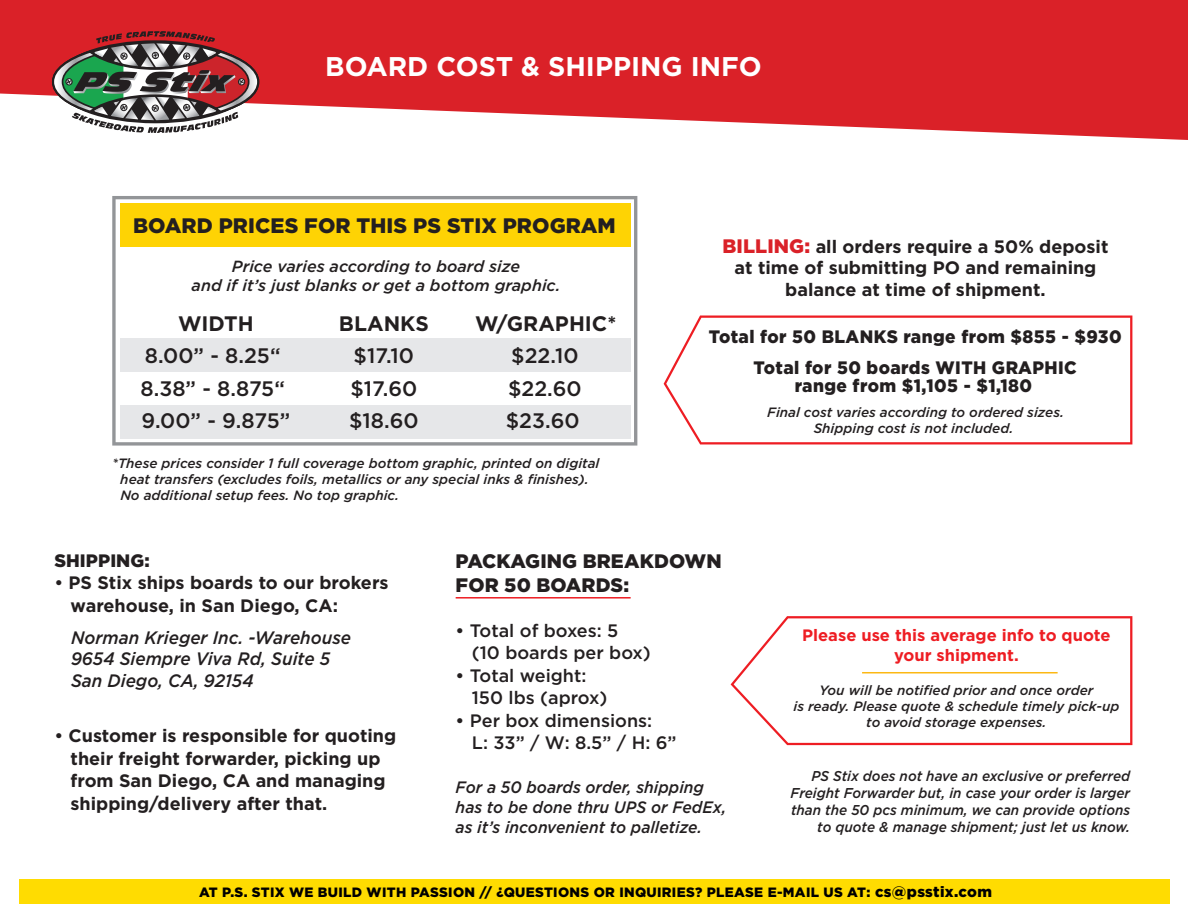
<style>
.page{position:relative;width:1188px;height:918px;background:#fff}
.page>*{position:absolute;margin:0;border:0;box-sizing:border-box;transform-origin:0 0}
.t1{font:700 27px "Gotham";color:#fff}
.t2{font:500 21px/32.2px "Gotham";color:#231f20}
.t3{font:900 21px "Gotham";letter-spacing:.005em;color:#231f20}
.t4{font:700 21px "Gotham";color:#231f20}
.t5{font:900 19.5px/23.4px "Gotham";letter-spacing:.005em;color:#231f20}
.t6{font:700 18px/22.5px "Gotham";color:#231f20}
.t7{font:500 18px/22.5px "Gotham";color:#231f20}
.t8{font:900 18px/31.8px "Gotham";letter-spacing:.025em;color:#231f20;text-align:center;scale:.96 1}
.t9{font:italic 500 18px/21.6px "Gotham";color:#231f20;scale:.95 1}
.t10{font:900 18px "Gotham";letter-spacing:.005em;color:#231f20}
.t11{font:italic 500 16.5px/19.8px "Gotham";color:#231f20;scale:.95 1}
.t12{font:700 16.5px/19.8px "Gotham";color:#ee1d23;text-align:center}
.t13{font:italic 500 16.2px/19.4px "Gotham";color:#231f20;text-align:center}
.t14{font:italic 500 14.25px/17.1px "Gotham";color:#231f20;text-align:right;scale:.95 1}
.t15{font:italic 500 13.5px/16.2px "Gotham";color:#231f20;text-align:center}
.t16{font:900 13.5px "Gotham";letter-spacing:.025em;color:#000}
.s1{font-weight:900;font-size:19.5px;color:#da2128}
.s2{font-weight:500}
.s3{font-size:15px}
</style>
<div class="page">
<svg style="left:0;top:0;width:1188px;height:140px;background:#df4046"></svg>
<svg style="left:51px;top:31px;width:210px;height:102px"></svg>
<svg style="left:112px;top:196px;width:525px;height:250px"></svg>
<svg style="left:731px;top:616px;width:401px;height:129px"></svg>
<svg style="left:664px;top:316px;width:468px;height:128px"></svg>
<div style="left:19px;top:880px;width:1151px;height:24px;background:#ffdc01"></div>
<hr style="left:456px;top:597px;width:175px;height:2px;background:#ee1d23">
<hr style="left:862px;top:672px;width:196px;height:1px;background:#fcb814">
<h1 class="t1" style="left:325px;top:49px;width:438px">BOARD COST &amp; SHIPPING INFO</h1>
<h2 class="t3" style="left:133px;top:211px;width:484px">BOARD PRICES FOR THIS PS STIX PROGRAM</h2>
<p class="t13" style="left:192px;top:256px;width:370px">Price varies according to board size<br>and if it’s just blanks or get a bottom graphic.</p>
<h2 class="t4" style="left:178px;top:310px;width:77px">WIDTH</h2>
<h2 class="t2" style="left:141px;top:340px;width:151px">8.00” - 8.25“<br>8.38” - 8.875“<br>9.00” - 9.875”</h2>
<h2 class="t4" style="left:339px;top:310px;width:91px">BLANKS</h2>
<h2 class="t2" style="left:349px;top:340px;width:71px">$17.10 $17.60 $18.60</h2>
<h2 class="t4" style="left:475px;top:310px;width:143px">W/GRAPHIC*</h2>
<h2 class="t2" style="left:506px;top:340px;width:78px">$22.10 $22.60 $23.60</h2>
<p class="t15" style="left:120px;top:455px;width:481px;text-align:left;text-indent:-8px">*These prices consider 1 full coverage bottom graphic, printed on digital heat transfers (excludes foils, metallics or any special inks &amp; finishes).<br>No additional setup fees. No top graphic.</p>
<h3 class="t6" style="left:723px;top:235px;width:387px;line-height:21.6px;text-align:center"><span class="s1">BILLING:</span> all orders require a 50% deposit at time of submitting PO and remaining balance at time of shipment.</h3>
<h3 class="t8" style="left:709px;top:320px;width:432px">Total for 50 BLANKS range from $855 - $930<br>Total for 50 boards WITH GRAPHIC</h3>
<h3 class="t8" style="left:795px;top:370px;width:249px">range from $1,105 - $1,180</h3>
<p class="t15" style="left:767px;top:404px;width:298px">Final cost varies according to ordered sizes.<br>Shipping cost is not included.</p>
<h3 class="t10" style="left:54px;top:548px;width:97px">SHIPPING:</h3>
<h3 class="t6" style="left:71px;top:572px;width:320px;text-indent:-16px"><span class="s2">•</span> PS Stix ships boards to our brokers warehouse, in San Diego, CA:</h3>
<h3 class="t9" style="left:71px;top:627px;width:296px">Norman Krieger Inc. -Warehouse<br>9654 Siempre Viva Rd, Suite 5<br>San Diego, CA, 92154</h3>
<h3 class="t6" style="left:71px;top:725px;width:327px;text-indent:-16px"><span class="s2">•</span> Customer is responsible for quoting their freight forwarder, picking up from San Diego, CA and managing shipping/delivery after that.</h3>
<h3 class="t5" style="left:456px;top:549px;width:268px">PACKAGING BREAKDOWN<br>FOR 50 BOARDS:</h3>
<h3 class="t7" style="left:472px;top:619px;width:181px;text-indent:-16px">• Total of boxes: 5 (10 boards per box)</h3>
<h3 class="t7" style="left:472px;top:664px;width:137px;text-indent:-16px">• Total weight:<br>150 lbs (aprox)</h3>
<h3 class="t7" style="left:472px;top:709px;width:206px;text-indent:-16px">• Per box dimensions:<br>L: 33” / W: 8.5” / H: 6”</h3>
<p class="t12" style="left:802px;top:625px;width:310px">Please use this average info to quote your shipment.</p>
<p class="t15" style="left:794px;top:682px;width:327px">You will be notified prior and once order<br>is ready. Please quote &amp; schedule timely pick-up to avoid storage expenses.</p>
<p class="t11" style="left:456px;top:777px;width:286px">For a 50 boards order, shipping has to be done thru UPS or FedEx, as it’s inconvenient to palletize.</p>
<p class="t14" style="left:790px;top:767px;width:359px">PS Stix does not have an exclusive or preferred Freight Forwarder but, in case your order is larger than the 50 pcs minimum, we can provide options to quote &amp; manage shipment; just let us know.</p>
<p class="t16" style="left:199px;top:883px;width:794px">AT P.S. STIX WE BUILD WITH PASSION // ¿QUESTIONS OR INQUIRIES? PLEASE E-MAIL US AT: <span class="s3">cs@psstix.com</span></p>
</div>
